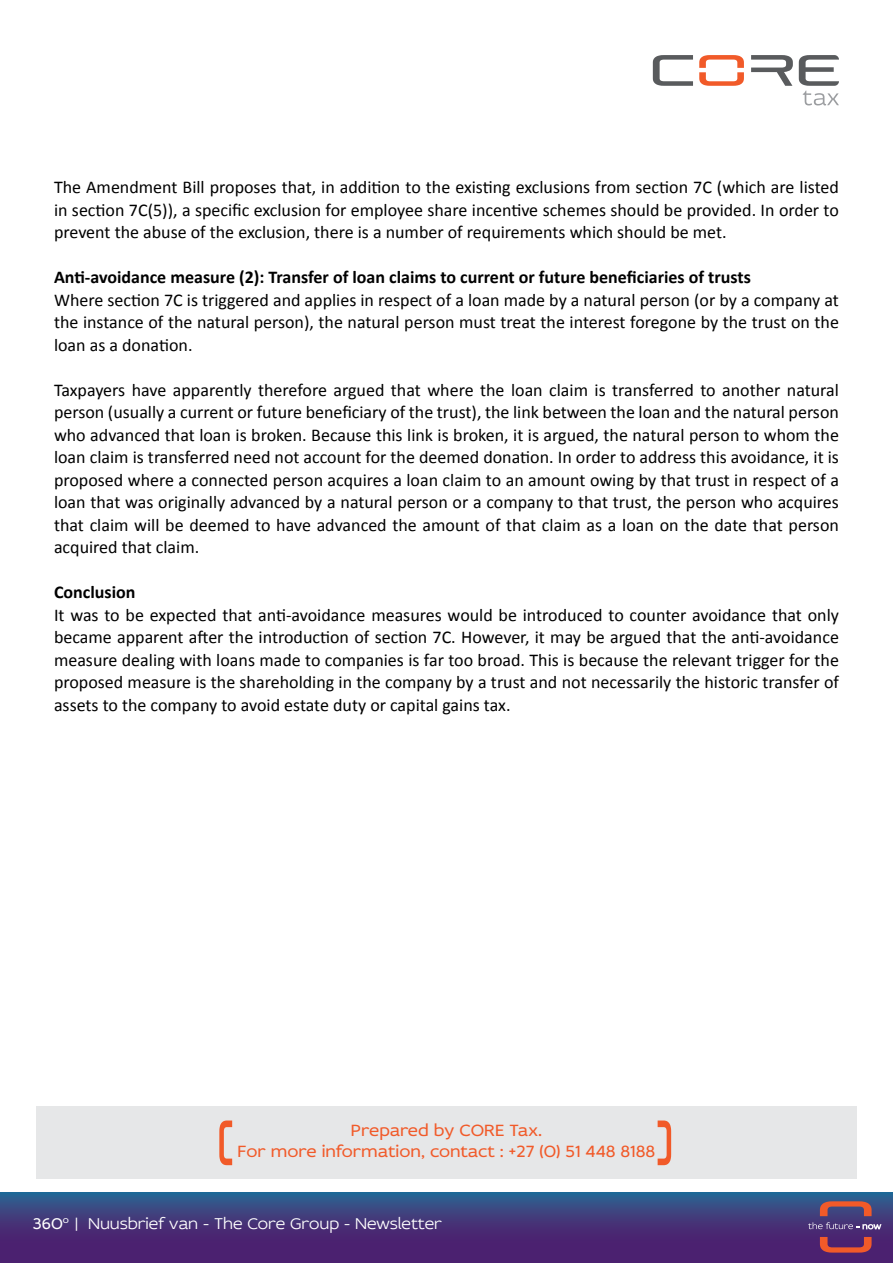
<style>
.page{position:relative;width:893px;height:1263px;background:#fff}
.page>*{position:absolute;margin:0;border:0;box-sizing:border-box;transform-origin:0 0}
.t1{font:18px/22.5px "Calibri";color:#000;text-align:justify}
.t2{font:700 18px "Calibri";color:#000}
.t3{font:17.25px/20.9px "Idealist Sans";color:#f15a29;text-align:center}
.t4{font:300 16.5px "Idealist Sans";color:#fff}
.s1{font-weight:400}
</style>
<div class="page">
<svg style="left:0;top:1193px;width:893px;height:70px;background:#423579"></svg>
<svg style="left:808px;top:1222px;width:73px;height:7px"></svg>
<svg style="left:820px;top:1201px;width:52px;height:15px"></svg>
<svg style="left:820px;top:1237px;width:52px;height:15px"></svg>
<div style="left:36px;top:1106px;width:821px;height:73px;background:#e6e7e8"></div>
<svg style="left:219px;top:1120px;width:13px;height:45px"></svg>
<svg style="left:658px;top:1120px;width:13px;height:45px"></svg>
<svg style="left:653px;top:55px;width:40px;height:31px"></svg>
<svg style="left:699px;top:55px;width:45px;height:31px"></svg>
<svg style="left:751px;top:55px;width:42px;height:31px"></svg>
<svg style="left:799px;top:55px;width:40px;height:50px"></svg>
<p class="t1" style="left:54px;top:176px;width:786px">The Amendment Bill proposes that, in addition to the existing exclusions from section 7C (which are listed in section 7C(5)), a specific exclusion for employee share incentive schemes should be provided. In order to prevent the abuse of the exclusion, there is a number of requirements which should be met.</p>
<p class="t2" style="left:54px;top:266px;width:698px">Anti-avoidance measure (2): Transfer of loan claims to current or future beneficiaries of trusts</p>
<p class="t1" style="left:54px;top:289px;width:786px">Where section 7C is triggered and applies in respect of a loan made by a natural person (or by a company at the instance of the natural person), the natural person must treat the interest foregone by the trust on the loan as a donation.</p>
<p class="t1" style="left:54px;top:379px;width:786px">Taxpayers have apparently therefore argued that where the loan claim is transferred to another natural person (usually a current or future beneficiary of the trust), the link between the loan and the natural person who advanced that loan is broken. Because this link is broken, it is argued, the natural person to whom the loan claim is transferred need not account for the deemed donation. In order to address this avoidance, it is proposed where a connected person acquires a loan claim to an amount owing by that trust in respect of a loan that was originally advanced by a natural person or a company to that trust, the person who acquires that claim will be deemed to have advanced the amount of that claim as a loan on the date that person acquired that claim.</p>
<p class="t2" style="left:54px;top:581px;width:83px">Conclusion</p>
<p class="t1" style="left:54px;top:604px;width:786px">It was to be expected that anti-avoidance measures would be introduced to counter avoidance that only became apparent after the introduction of section 7C. However, it may be argued that the anti-avoidance measure dealing with loans made to companies is far too broad. This is because the relevant trigger for the proposed measure is the shareholding in the company by a trust and not necessarily the historic transfer of assets to the company to avoid estate duty or capital gains tax.</p>
<p class="t3" style="left:238px;top:1119px;width:419px">Prepared by CORE Tax.<br>For more information, contact : +27 (0) 51 448 8188</p>
<p class="t4" style="left:33px;top:1212px;width:411px"><span class="s1">360</span><sup>o</sup> | Nuusbrief van - The Core Group - Newsletter</p>
</div>
